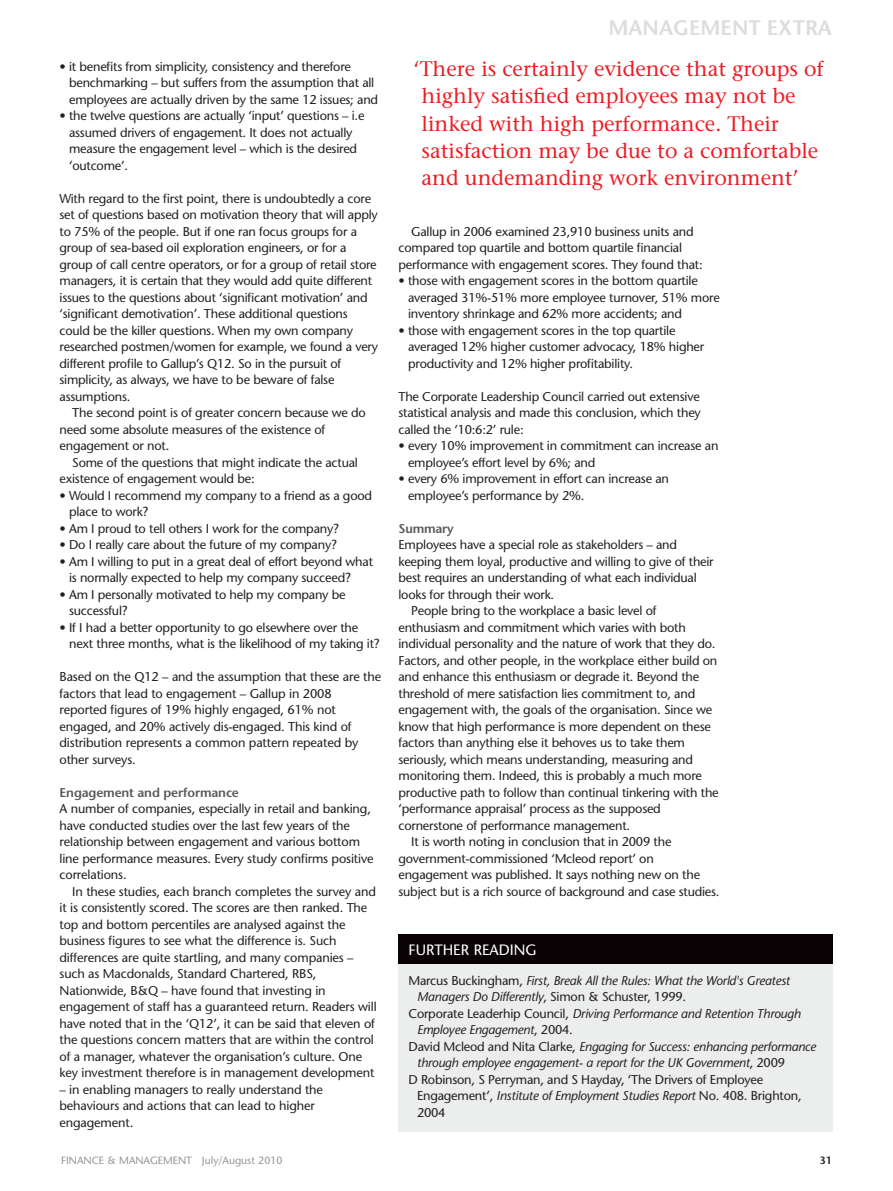
<style>
.page{position:relative;width:893px;height:1191px;background:#fff}
.page>*{position:absolute;margin:0;border:0;box-sizing:border-box;transform-origin:0 0}
.t1{font:21px/27px "Stone Serif";color:#ed1c24}
.t2{font:600 21px "Stone Sans";color:#dcddde}
.t3{font:15px "Stone Sans";color:#fff}
.t4{font:12.75px/16.5px "Stone Sans";letter-spacing:-.015em;color:#231f20}
.t5{font:italic 12.75px "Stone Sans";letter-spacing:-.015em;color:#231f20}
.t6{font:600 12.75px "Stone Sans";letter-spacing:-.01em;color:#58595b}
.t7{font:10.5px "Stone Sans";color:#939598}
.t8{font:600 10.5px "Stone Sans";color:#231f20}
.s1{font-style:normal}
</style>
<div class="page">
<div style="left:398px;top:958px;width:435px;height:173px;background:#eceded"></div>
<div style="left:398px;top:934px;width:435px;height:30px;background:#090204"></div>
<p class="t4" style="left:69px;top:58px;width:311px;text-indent:-10px">• it benefits from simplicity, consistency and therefore benchmarking – but suffers from the assumption that all employees are actually driven by the same 12 issues; and</p>
<p class="t4" style="left:69px;top:107px;width:297px;text-indent:-10px">• the twelve questions are actually ‘input’ questions – i.e assumed drivers of engagement. It does not actually measure the engagement level – which is the desired ‘outcome’.</p>
<p class="t4" style="left:60px;top:190px;width:320px">With regard to the first point, there is undoubtedly a core set of questions based on motivation theory that will apply to 75% of the people. But if one ran focus groups for a group of sea-based oil exploration engineers, or for a group of call centre operators, or for a group of retail store managers, it is certain that they would add quite different issues to the questions about ‘significant motivation’ and ‘significant demotivation’. These additional questions could be the killer questions. When my own company researched postmen/women for example, we found a very different profile to Gallup’s Q12. So in the pursuit of simplicity, as always, we have to be beware of false assumptions.</p>
<p class="t4" style="left:60px;top:404px;width:308px;text-indent:13px">The second point is of greater concern because we do need some absolute measures of the existence of engagement or not.</p>
<p class="t4" style="left:60px;top:454px;width:300px;text-indent:13px">Some of the questions that might indicate the actual existence of engagement would be:</p>
<p class="t4" style="left:69px;top:487px;width:304px;text-indent:-10px">• Would I recommend my company to a friend as a good place to work?</p>
<p class="t4" style="left:60px;top:520px;width:281px">• Am I proud to tell others I work for the company?</p>
<p class="t4" style="left:60px;top:536px;width:279px">• Do I really care about the future of my company?</p>
<p class="t4" style="left:69px;top:553px;width:305px;text-indent:-10px">• Am I willing to put in a great deal of effort beyond what is normally expected to help my company succeed?</p>
<p class="t4" style="left:69px;top:586px;width:278px;text-indent:-10px">• Am I personally motivated to help my company be successful?</p>
<p class="t4" style="left:69px;top:619px;width:312px;text-indent:-10px">• If I had a better opportunity to go elsewhere over the next three months, what is the likelihood of my taking it?</p>
<p class="t4" style="left:60px;top:668px;width:323px">Based on the Q12 – and the assumption that these are the factors that lead to engagement – Gallup in 2008 reported figures of 19% highly engaged, 61% not engaged, and 20% actively dis-engaged. This kind of distribution represents a common pattern repeated by other surveys.</p>
<p class="t6" style="left:60px;top:784px;width:181px">Engagement and performance</p>
<p class="t4" style="left:60px;top:800px;width:316px">A number of companies, especially in retail and banking, have conducted studies over the last few years of the relationship between engagement and various bottom line performance measures. Every study confirms positive correlations.</p>
<p class="t4" style="left:60px;top:883px;width:319px;text-indent:13px">In these studies, each branch completes the survey and it is consistently scored. The scores are then ranked. The top and bottom percentiles are analysed against the business figures to see what the difference is. Such differences are quite startling, and many companies – such as Macdonalds, Standard Chartered, RBS, Nationwide, B&amp;Q – have found that investing in engagement of staff has a guaranteed return. Readers will have noted that in the ‘Q12’, it can be said that eleven of the questions concern matters that are within the control of a manager, whatever the organisation’s culture. One key investment therefore is in management development</p>
<p class="t4" style="left:60px;top:1081px;width:265px">– in enabling managers to really understand the behaviours and actions that can lead to higher engagement.</p>
<h1 class="t2" style="left:608px;top:14px;width:225px">MANAGEMENT EXTRA</h1>
<h1 class="t1" style="left:422px;top:55px;width:404px;text-indent:-8px">‘There is certainly evidence that groups of highly satisfied employees may not be linked with high performance. Their satisfaction may be due to a comfortable and undemanding work environment’</h1>
<p class="t4" style="left:398px;top:223px;width:306px;text-indent:13px">Gallup in 2006 examined 23,910 business units and compared top quartile and bottom quartile financial performance with engagement scores. They found that:</p>
<p class="t4" style="left:408px;top:272px;width:313px;text-indent:-10px">• those with engagement scores in the bottom quartile averaged 31%-51% more employee turnover, 51% more inventory shrinkage and 62% more accidents; and</p>
<p class="t4" style="left:408px;top:322px;width:298px;text-indent:-10px">• those with engagement scores in the top quartile averaged 12% higher customer advocacy, 18% higher productivity and 12% higher profitability.</p>
<p class="t4" style="left:398px;top:388px;width:304px;text-align:justify">The Corporate Leadership Council carried out extensive statistical analysis and made this conclusion, which they called the ‘10:6:2’ rule:</p>
<p class="t4" style="left:408px;top:437px;width:312px;text-indent:-10px">• every 10% improvement in commitment can increase an employee’s effort level by 6%; and</p>
<p class="t4" style="left:408px;top:470px;width:262px;text-indent:-10px">• every 6% improvement in effort can increase an employee’s performance by 2%.</p>
<p class="t6" style="left:398px;top:520px;width:57px">Summary</p>
<p class="t4" style="left:398px;top:536px;width:280px">Employees have a special role as stakeholders – and</p>
<p class="t4" style="left:398px;top:553px;width:317px">keeping them loyal, productive and willing to give of their</p>
<p class="t4" style="left:398px;top:569px;width:300px">best requires an understanding of what each individual</p>
<p class="t4" style="left:398px;top:586px;width:157px">looks for through their work.</p>
<p class="t4" style="left:411px;top:602px;width:247px">People bring to the workplace a basic level of</p>
<p class="t4" style="left:398px;top:619px;width:289px">enthusiasm and commitment which varies with both</p>
<p class="t4" style="left:398px;top:635px;width:319px">individual personality and the nature of work that they do.</p>
<p class="t4" style="left:398px;top:652px;width:320px">Factors, and other people, in the workplace either build on</p>
<p class="t4" style="left:398px;top:668px;width:302px">and enhance this enthusiasm or degrade it. Beyond the</p>
<p class="t4" style="left:398px;top:685px;width:298px">threshold of mere satisfaction lies commitment to, and</p>
<p class="t4" style="left:398px;top:701px;width:315px">engagement with, the goals of the organisation. Since we</p>
<p class="t4" style="left:398px;top:718px;width:314px">know that high performance is more dependent on these</p>
<p class="t4" style="left:398px;top:734px;width:288px">factors than anything else it behoves us to take them</p>
<p class="t4" style="left:398px;top:751px;width:296px">seriously, which means understanding, measuring and</p>
<p class="t4" style="left:398px;top:767px;width:305px">monitoring them. Indeed, this is probably a much more</p>
<p class="t4" style="left:398px;top:784px;width:322px">productive path to follow than continual tinkering with the</p>
<p class="t4" style="left:398px;top:800px;width:264px">‘performance appraisal’ process as the supposed</p>
<p class="t4" style="left:398px;top:817px;width:233px">cornerstone of performance management.</p>
<p class="t4" style="left:411px;top:833px;width:262px">It is worth noting in conclusion that in 2009 the</p>
<p class="t4" style="left:398px;top:850px;width:257px">government-commissioned ‘Mcleod report’ on</p>
<p class="t4" style="left:398px;top:866px;width:303px">engagement was published. It says nothing new on the</p>
<p class="t4" style="left:398px;top:883px;width:323px">subject but is a rich source of background and case studies.</p>
<p class="t3" style="left:408px;top:941px;width:130px">FURTHER READING</p>
<p class="t5" style="left:408px;top:972px;width:383px"><span class="s1">Marcus Buckingham,</span> First, Break All the Rules: What the World's Greatest</p>
<p class="t5" style="left:417px;top:989px;width:271px">Managers Do Differently<span class="s1">, Simon &amp; Schuster, 1999.</span></p>
<p class="t5" style="left:408px;top:1005px;width:394px"><span class="s1">Corporate Leaderhip Council,</span> Driving Performance and Retention Through</p>
<p class="t5" style="left:417px;top:1022px;width:157px">Employee Engagement<span class="s1">, 2004.</span></p>
<p class="t5" style="left:408px;top:1038px;width:409px"><span class="s1">David Mcleod and Nita Clarke,</span> Engaging for Success: enhancing performance</p>
<p class="t5" style="left:417px;top:1055px;width:370px">through employee engagement- a report for the UK Government<span class="s1">, 2009</span></p>
<p class="t4" style="left:408px;top:1071px;width:356px">D Robinson, S Perryman, and S Hayday, ‘The Drivers of Employee</p>
<p class="t5" style="left:417px;top:1088px;width:386px"><span class="s1">Engagement’,</span> Institute of Employment Studies Report <span class="s1">No. 408. Brighton,</span></p>
<p class="t4" style="left:417px;top:1104px;width:30px">2004</p>
<p class="t7" style="left:61px;top:1153px;width:223px">FINANCE &amp; MANAGEMENT July/August 2010</p>
<p class="t8" style="left:820px;top:1153px;width:14px">31</p>
</div>
